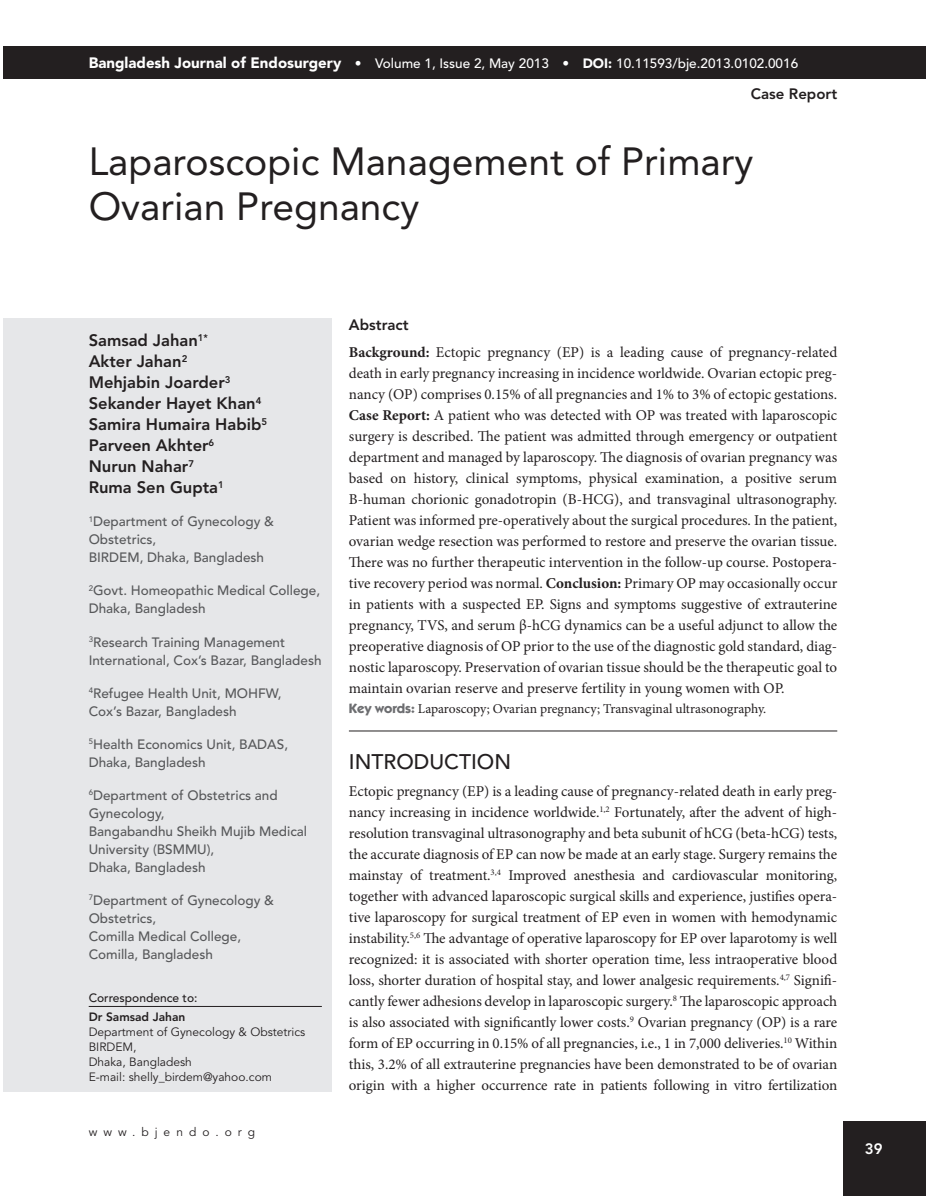
<style>
.page{position:relative;width:926px;height:1196px;background:#fff}
.page>*{position:absolute;margin:0;border:0;box-sizing:border-box;transform-origin:0 0}
.t1{font:39px/45px "Avenir LT Std";color:#231f20}
.t2{font:500 21px "Avenir LT Std";color:#231f20}
.t3{font:800 16.5px/21px "Avenir LT Std";color:#231f20}
.t4{font:15px/21px "Minion Pro";letter-spacing:-.005em;color:#231f20;text-align:justify}
.t5{font:800 15px "Avenir LT Std";color:#231f20}
.t6{font:800 15px "Avenir LT Std";color:#fff}
.t7{font:500 13.5px/18px "Avenir LT Std";color:#57585a}
.t8{font:500 13.5px "Avenir LT Std";color:#fff}
.t9{font:13.5px "Minion Pro";color:#231f20}
.t10{font:12px/15px "Avenir LT Std";color:#231f20}
.t11{font:500 12px "Avenir LT Std";color:#231f20}
.t12{font:12px "Avenir LT Std";letter-spacing:.5em;color:#231f20}
.t13{font:800 12px "Avenir LT Std";color:#231f20}
.s1{font-weight:900;font-size:15px}
.s2{font-weight:900}
.s3{font-weight:700}
.s4{font-family:"ITC Kabel Std";font-weight:700;color:#6c6d70}
</style>
<div class="page">
<div style="left:843px;top:1121px;width:82px;height:74px;background:#231f20"></div>
<div style="left:4px;top:318px;width:328px;height:773px;background:#e6e7e9"></div>
<div style="left:4px;top:46px;width:921px;height:33px;background:#231f20"></div>
<hr style="left:349px;top:730px;width:488px;height:1px;background:#231f20">
<hr style="left:89px;top:1005px;width:233px;height:1px;background:#231f20">
<p class="t8" style="left:89px;top:55px;width:710px"><span class="s1">Bangladesh Journal of Endosurgery</span> • Volume 1, Issue 2, May 2013 • <span class="s2">DOI:</span> 10.11593/bje.2013.0102.0016</p>
<p class="t5" style="left:750px;top:85px;width:88px">Case Report</p>
<h1 class="t1" style="left:89px;top:140px;width:666px">Laparoscopic Management of Primary<br>Ovarian Pregnancy</h1>
<p class="t3" style="left:89px;top:330px;width:180px">Samsad Jahan<sup>1*<br></sup>Akter Jahan<sup>2<br></sup>Mehjabin Joarder<sup>3<br></sup>Sekander Hayet Khan<sup>4<br></sup>Samira Humaira Habib<sup>5<br></sup>Parveen Akhter<sup>6<br></sup>Nurun Nahar<sup>7<br></sup>Ruma Sen Gupta<sup>1</sup></p>
<p class="t7" style="left:89px;top:513px;width:187px"><sup>1</sup>Department of Gynecology &amp;<br>Obstetrics,<br>BIRDEM, Dhaka, Bangladesh</p>
<p class="t7" style="left:89px;top:582px;width:233px"><sup>2</sup>Govt. Homeopathic Medical College,<br>Dhaka, Bangladesh</p>
<p class="t7" style="left:89px;top:633px;width:234px"><sup>3</sup>Research Training Management<br>International, Cox’s Bazar, Bangladesh</p>
<p class="t7" style="left:89px;top:684px;width:194px"><sup>4</sup>Refugee Health Unit, MOHFW,<br>Cox’s Bazar, Bangladesh</p>
<p class="t7" style="left:89px;top:735px;width:201px"><sup>5</sup>Health Economics Unit, BADAS,<br>Dhaka, Bangladesh</p>
<p class="t7" style="left:89px;top:786px;width:220px"><sup>6</sup>Department of Obstetrics and<br>Gynecology,<br>Bangabandhu Sheikh Mujib Medical<br>University (BSMMU),<br>Dhaka, Bangladesh</p>
<p class="t7" style="left:89px;top:891px;width:187px"><sup>7</sup>Department of Gynecology &amp;<br>Obstetrics,<br>Comilla Medical College,<br>Comilla, Bangladesh</p>
<p class="t11" style="left:89px;top:990px;width:110px">Correspondence to:</p>
<p class="t13" style="left:89px;top:1009px;width:98px">Dr Samsad Jahan</p>
<p class="t10" style="left:89px;top:1024px;width:218px">Department of Gynecology &amp; Obstetrics<br>BIRDEM,<br>Dhaka, Bangladesh<br>E-mail: shelly_birdem@yahoo.com</p>
<p class="t12" style="left:89px;top:1124px;width:168px">www.bjendo.org</p>
<p class="t5" style="left:349px;top:316px;width:61px">Abstract</p>
<p class="t4" style="left:349px;top:341px;width:490px"><span class="s3">Background:</span> Ectopic pregnancy (EP) is a leading cause of pregnancy-related death in early pregnancy increasing in incidence worldwide. Ovarian ectopic preg&shy;nancy (OP) comprises 0.15% of all pregnancies and 1% to 3% of ectopic gestations.<br><span class="s3">Case Report:</span> A patient who was detected with OP was treated with laparoscopic surgery is described. The patient was admitted through emergency or outpatient department and managed by laparoscopy. The diagnosis of ovarian pregnancy was based on history, clinical symptoms, physical examination, a positive serum B-human chorionic gonadotropin (B-HCG), and transvaginal ultrasonography.<br>Patient was informed pre-operatively about the surgical procedures. In the patient, ovarian wedge resection was performed to restore and preserve the ovarian tissue.<br>There was no further therapeutic intervention in the follow-up course. Postopera&shy;tive recovery period was normal. <span class="s3">Conclusion:</span> Primary OP may occasionally occur in patients with a suspected EP. Signs and symptoms suggestive of extrauterine pregnancy, TVS, and serum β-hCG dynamics can be a useful adjunct to allow the preoperative diagnosis of OP prior to the use of the diagnostic gold standard, diag&shy;nostic laparoscopy. Preservation of ovarian tissue should be the therapeutic goal to maintain ovarian reserve and preserve fertility in young women with OP.</p>
<p class="t9" style="left:349px;top:699px;width:419px"><span class="s4">Key words:</span> Laparoscopy; Ovarian pregnancy; Transvaginal ultrasonography.</p>
<h2 class="t2" style="left:349px;top:749px;width:164px">INTRODUCTION</h2>
<p class="t4" style="left:349px;top:780px;width:490px">Ectopic pregnancy (EP) is a leading cause of pregnancy-related death in early preg&shy;nancy increasing in incidence worldwide.<sup>1,2</sup> Fortunately, after the advent of high&shy;resolution transvaginal ultrasonography and beta subunit of hCG (beta-hCG) tests, the accurate diagnosis of EP can now be made at an early stage. Surgery remains the mainstay of treatment.<sup>3,4</sup> Improved anesthesia and cardiovascular monitoring, together with advanced laparoscopic surgical skills and experience, justifies opera&shy;tive laparoscopy for surgical treatment of EP even in women with hemodynamic instability.<sup>5,6</sup> The advantage of operative laparoscopy for EP over laparotomy is well recognized: it is associated with shorter operation time, less intraoperative blood loss, shorter duration of hospital stay, and lower analgesic requirements.<sup>4,7</sup> Signifi&shy;cantly fewer adhesions develop in laparoscopic surgery.<sup>8</sup> The laparoscopic approach is also associated with significantly lower costs.<sup>9</sup> Ovarian pregnancy (OP) is a rare form of EP occurring in 0.15% of all pregnancies, i.e., 1 in 7,000 deliveries.<sup>10</sup> Within this, 3.2% of all extrauterine pregnancies have been demonstrated to be of ovarian origin with a higher occurrence rate in patients following in vitro fertilization</p>
<p class="t6" style="left:864px;top:1139px;width:19px">39</p>
</div>
